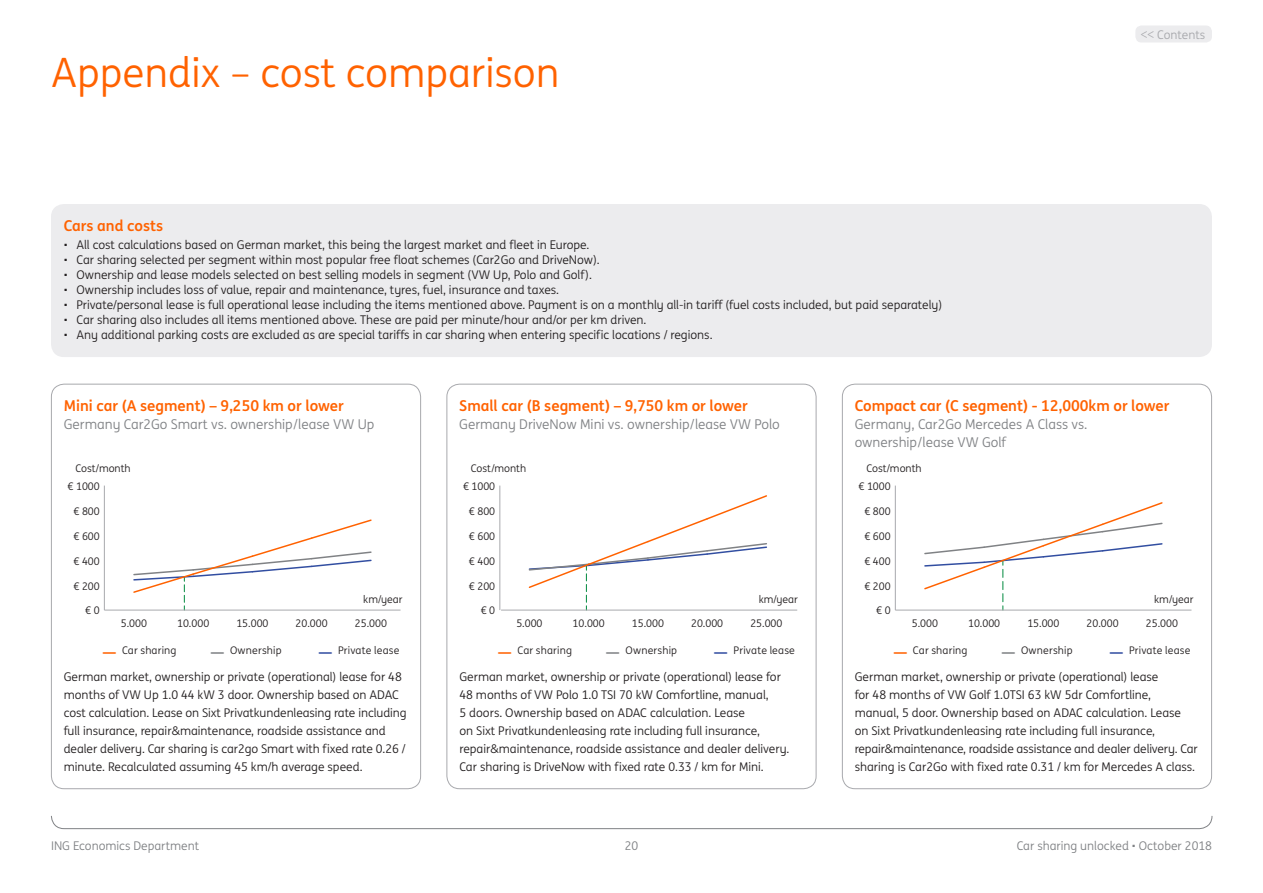
<style>
.page{position:relative;width:1263px;height:893px;background:#fff}
.page>*{position:absolute;margin:0;border:0;box-sizing:border-box;transform-origin:0 0}
.t1{font:40.5px "ING Me";color:#ff6200}
.t2{font:300 30px "Rockwell Std";color:#ff6200;scale:.84 1}
.t3{font:300 30px "Rockwell Std";color:#808285;scale:.84 1}
.t4{font:300 30px "Rockwell Std";color:#324ea1;scale:.84 1}
.t5{font:700 15px "ING Me";color:#ff6200}
.t6{font:13.5px/18px "ING Me";color:#808285}
.t7{font:12px/18px "ING Me";color:#231f20}
.t8{font:12px "ING Me";color:#808285}
.t9{font:12px "ING Me";color:#a8a9ad}
.t10{font:10.5px/18.8px "ING Me";color:#231f20}
.t11{font:10.5px "ING Me";letter-spacing:.02em;color:#231f20}
</style>
<div class="page">
<svg style="left:51px;top:815px;width:1162px;height:14px"></svg>
<div style="left:51px;top:204px;width:1161px;height:153px;background:#ececee;border-radius:13px"></div>
<hr style="left:501px;top:610px;width:296px;height:1px;background:#a8a9ad">
<hr style="left:499px;top:486px;width:1px;height:124px;background:#a8a9ad">
<svg style="left:527px;top:495px;width:241px;height:115px"></svg>
<hr style="left:104px;top:610px;width:296px;height:1px;background:#a8a9ad">
<hr style="left:104px;top:486px;width:1px;height:124px;background:#a8a9ad">
<svg style="left:132px;top:519px;width:241px;height:91px"></svg>
<hr style="left:895px;top:610px;width:296px;height:1px;background:#a8a9ad">
<hr style="left:895px;top:486px;width:1px;height:124px;background:#a8a9ad">
<svg style="left:923px;top:502px;width:241px;height:108px"></svg>
<div style="left:1135px;top:26px;width:77px;height:17px;background:#ececee;border-radius:6px"></div>
<h1 class="t1" style="left:51px;top:43px;width:510px">Appendix – cost comparison</h1>
<p class="t5" style="left:64px;top:214px;width:101px">Cars and costs</p>
<p class="t7" style="left:64px;top:235px;width:527px">• All cost calculations based on German market, this being the largest market and fleet in Europe.</p>
<p class="t7" style="left:64px;top:250px;width:537px">• Car sharing selected per segment within most popular free float schemes (Car2Go and DriveNow).</p>
<p class="t7" style="left:64px;top:265px;width:530px">• Ownership and lease models selected on best selling models in segment (VW Up, Polo and Golf).</p>
<p class="t7" style="left:64px;top:280px;width:497px">• Ownership includes loss of value, repair and maintenance, tyres, fuel, insurance and taxes.</p>
<p class="t7" style="left:64px;top:295px;width:880px">• Private/personal lease is full operational lease including the items mentioned above. Payment is on a monthly all-in tariff (fuel costs included, but paid separately)</p>
<p class="t7" style="left:64px;top:310px;width:584px">• Car sharing also includes all items mentioned above. These are paid per minute/hour and/or per km driven.</p>
<p class="t7" style="left:64px;top:325px;width:650px">• Any additional parking costs are excluded as are special tariffs in car sharing when entering specific locations / regions.</p>
<p class="t9" style="left:1141px;top:26px;width:66px">&lt;&lt; Contents</p>
<p class="t5" style="left:64px;top:394px;width:282px">Mini car (A segment) – 9,250 km or lower</p>
<p class="t6" style="left:64px;top:415px;width:312px">Germany Car2Go Smart vs. ownership/lease VW Up</p>
<p class="t5" style="left:459px;top:394px;width:290px">Small car (B segment) – 9,750 km or lower</p>
<p class="t6" style="left:459px;top:415px;width:322px">Germany DriveNow Mini vs. ownership/lease VW Polo</p>
<p class="t5" style="left:855px;top:394px;width:316px">Compact car (C segment) - 12,000km or lower</p>
<p class="t6" style="left:855px;top:415px;width:234px">Germany, Car2Go Mercedes A Class vs. ownership/lease VW Golf</p>
<p class="t10" style="left:75px;top:459px;width:57px">Cost/month</p>
<p class="t10" style="left:471px;top:459px;width:57px">Cost/month</p>
<p class="t10" style="left:866px;top:459px;width:57px">Cost/month</p>
<p class="t10" style="left:68px;top:476px;width:34px">€ 1000</p>
<p class="t10" style="left:463px;top:476px;width:34px">€ 1000</p>
<p class="t10" style="left:858px;top:476px;width:34px">€ 1000</p>
<p class="t10" style="left:73px;top:501px;width:28px">€ 800</p>
<p class="t10" style="left:73px;top:526px;width:28px">€ 600</p>
<p class="t10" style="left:467px;top:501px;width:54px">ownership car sharing</p>
<p class="t10" style="left:469px;top:501px;width:28px">€ 800</p>
<p class="t10" style="left:469px;top:526px;width:28px">€ 600</p>
<p class="t10" style="left:862px;top:501px;width:54px">ownership car sharing</p>
<p class="t10" style="left:864px;top:501px;width:28px">€ 800</p>
<p class="t10" style="left:864px;top:526px;width:28px">€ 600</p>
<p class="t10" style="left:73px;top:551px;width:28px">€ 400</p>
<p class="t10" style="left:469px;top:551px;width:28px">€ 400</p>
<p class="t10" style="left:864px;top:551px;width:28px">€ 400</p>
<p class="t10" style="left:73px;top:576px;width:28px">€ 200</p>
<p class="t10" style="left:469px;top:576px;width:28px">€ 200</p>
<p class="t10" style="left:864px;top:576px;width:28px">€ 200</p>
<p class="t10" style="left:85px;top:601px;width:16px">€ 0</p>
<p class="t10" style="left:363px;top:589px;width:41px">km/year</p>
<p class="t10" style="left:121px;top:613px;width:28px">5.000</p>
<p class="t10" style="left:177px;top:613px;width:34px">10.000</p>
<p class="t10" style="left:236px;top:613px;width:34px">15.000</p>
<p class="t10" style="left:296px;top:613px;width:34px">20.000</p>
<p class="t10" style="left:355px;top:613px;width:34px">25.000</p>
<p class="t10" style="left:481px;top:601px;width:16px">€ 0</p>
<p class="t10" style="left:759px;top:589px;width:41px">km/year</p>
<p class="t10" style="left:516px;top:613px;width:28px">5.000</p>
<p class="t10" style="left:573px;top:613px;width:34px">10.000</p>
<p class="t10" style="left:632px;top:613px;width:34px">15.000</p>
<p class="t10" style="left:691px;top:613px;width:34px">20.000</p>
<p class="t10" style="left:750px;top:613px;width:34px">25.000</p>
<p class="t10" style="left:876px;top:601px;width:16px">€ 0</p>
<p class="t10" style="left:1154px;top:589px;width:41px">km/year</p>
<p class="t10" style="left:1070px;top:607px;width:34px">10.000</p>
<p class="t10" style="left:1129px;top:607px;width:34px">15.000</p>
<p class="t10" style="left:912px;top:613px;width:28px">5.000</p>
<p class="t10" style="left:968px;top:613px;width:34px">10.000</p>
<p class="t10" style="left:1027px;top:613px;width:34px">15.000</p>
<p class="t10" style="left:1086px;top:613px;width:34px">20.000</p>
<p class="t10" style="left:1146px;top:613px;width:34px">25.000</p>
<h2 class="t2" style="left:103px;top:623px;width:16px">_</h2>
<p class="t10" style="left:122px;top:640px;width:56px">Car sharing</p>
<h2 class="t3" style="left:211px;top:623px;width:16px">_</h2>
<p class="t10" style="left:230px;top:640px;width:53px">Ownership</p>
<h2 class="t4" style="left:319px;top:623px;width:16px">_</h2>
<p class="t11" style="left:338px;top:642px;width:63px">Private lease</p>
<h2 class="t2" style="left:499px;top:623px;width:16px">_</h2>
<p class="t10" style="left:517px;top:640px;width:56px">Car sharing</p>
<h2 class="t3" style="left:607px;top:623px;width:16px">_</h2>
<p class="t10" style="left:625px;top:640px;width:53px">Ownership</p>
<h2 class="t4" style="left:715px;top:623px;width:16px">_</h2>
<p class="t11" style="left:733px;top:642px;width:63px">Private lease</p>
<h2 class="t2" style="left:894px;top:623px;width:16px">_</h2>
<p class="t10" style="left:913px;top:640px;width:56px">Car sharing</p>
<h2 class="t3" style="left:1002px;top:623px;width:16px">_</h2>
<p class="t10" style="left:1021px;top:640px;width:53px">Ownership</p>
<h2 class="t4" style="left:1110px;top:623px;width:16px">_</h2>
<p class="t11" style="left:1129px;top:642px;width:63px">Private lease</p>
<p class="t7" style="left:64px;top:667px;width:344px">German market, ownership or private (operational) lease for 48 months of VW Up 1.0 44 kW 3 door. Ownership based on ADAC cost calculation. Lease on Sixt Privatkundenleasing rate including full insurance, repair&amp;maintenance, roadside assistance and dealer delivery. Car sharing is car2go Smart with fixed rate 0.26 / minute. Recalculated assuming 45 km/h average speed.</p>
<p class="t7" style="left:459px;top:667px;width:332px">German market, ownership or private (operational) lease for 48 months of VW Polo 1.0 TSI 70 kW Comfortline, manual,<br>5 doors. Ownership based on ADAC calculation. Lease<br>on Sixt Privatkundenleasing rate including full insurance, repair&amp;maintenance, roadside assistance and dealer delivery.<br>Car sharing is DriveNow with fixed rate 0.33 / km for Mini.</p>
<p class="t7" style="left:855px;top:667px;width:345px">German market, ownership or private (operational) lease<br>for 48 months of VW Golf 1.0TSI 63 kW 5dr Comfortline, manual, 5 door. Ownership based on ADAC calculation. Lease on Sixt Privatkundenleasing rate including full insurance, repair&amp;maintenance, roadside assistance and dealer delivery. Car sharing is Car2Go with fixed rate 0.31 / km for Mercedes A class.</p>
<p class="t8" style="left:51px;top:837px;width:150px">ING Economics Department</p>
<p class="t8" style="left:625px;top:837px;width:15px">20</p>
<p class="t8" style="left:1017px;top:837px;width:197px">Car sharing unlocked • October 2018</p>
</div>
